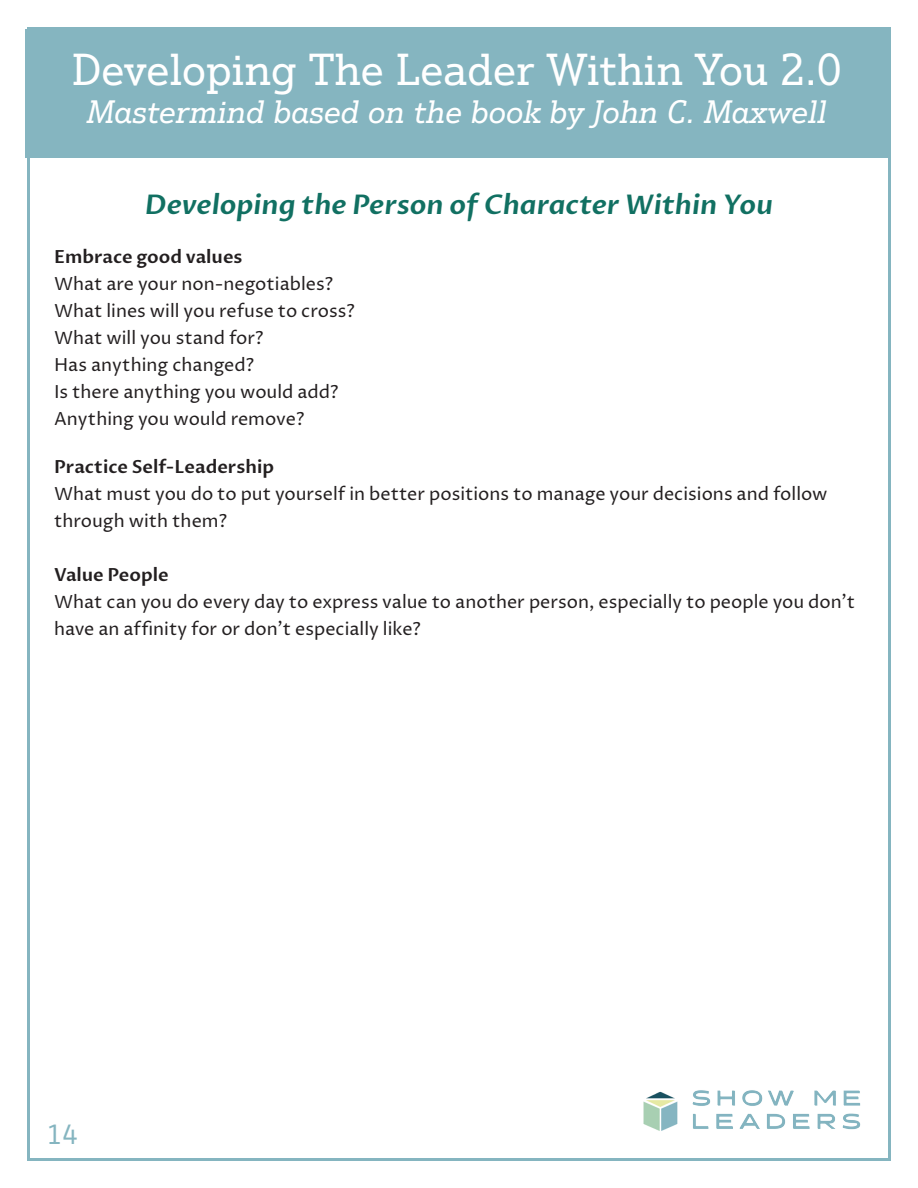
<style>
.page{position:relative;width:918px;height:1188px;background:#fff}
.page>*{position:absolute;margin:0;border:0;box-sizing:border-box;transform-origin:0 0}
.t1{font:43.5px "Justus Pro";color:#fff}
.t2{font:italic 31.5px "Justus Pro";color:#fff}
.t3{font:italic 600 27px "Proza Libre";color:#117062}
.t4{font:27px "Justus Pro";color:#85b5c0}
.t5{font:18px/27px "Proza Libre";color:#231f20}
.t6{font:600 18px "Proza Libre";color:#231f20}
</style>
<div class="page">
<div style="left:25px;top:29px;width:864px;height:129px;background:#85b5c0"></div>
<img style="left:643px;top:1090px;width:218px;height:41px">
<h1 class="t1" style="left:72px;top:43px;width:771px">Developing The Leader Within You 2.0</h1>
<h2 class="t2" style="left:87px;top:92px;width:742px">Mastermind based on the book by John C. Maxwell</h2>
<p class="t3" style="left:145px;top:188px;width:630px">Developing the Person of Character Within You</p>
<p class="t6" style="left:54px;top:245px;width:190px">Embrace good values</p>
<p class="t5" style="left:54px;top:270px;width:281px">What are your non-negotiables?</p>
<p class="t5" style="left:54px;top:297px;width:302px">What lines will you refuse to cross?</p>
<p class="t5" style="left:54px;top:324px;width:211px">What will you stand for?</p>
<p class="t5" style="left:54px;top:351px;width:202px">Has anything changed?</p>
<p class="t5" style="left:54px;top:378px;width:286px">Is there anything you would add?</p>
<p class="t5" style="left:54px;top:405px;width:252px">Anything you would remove?</p>
<p class="t6" style="left:54px;top:456px;width:222px">Practice Self-Leadership</p>
<p class="t5" style="left:54px;top:480px;width:775px">What must you do to put yourself in better positions to manage your decisions and follow through with them?</p>
<p class="t6" style="left:54px;top:564px;width:116px">Value People</p>
<p class="t5" style="left:54px;top:588px;width:803px">What can you do every day to express value to another person, especially to people you don’t have an affinity for or don’t especially like?</p>
<h3 class="t4" style="left:47px;top:1117px;width:32px">14</h3>
</div>
